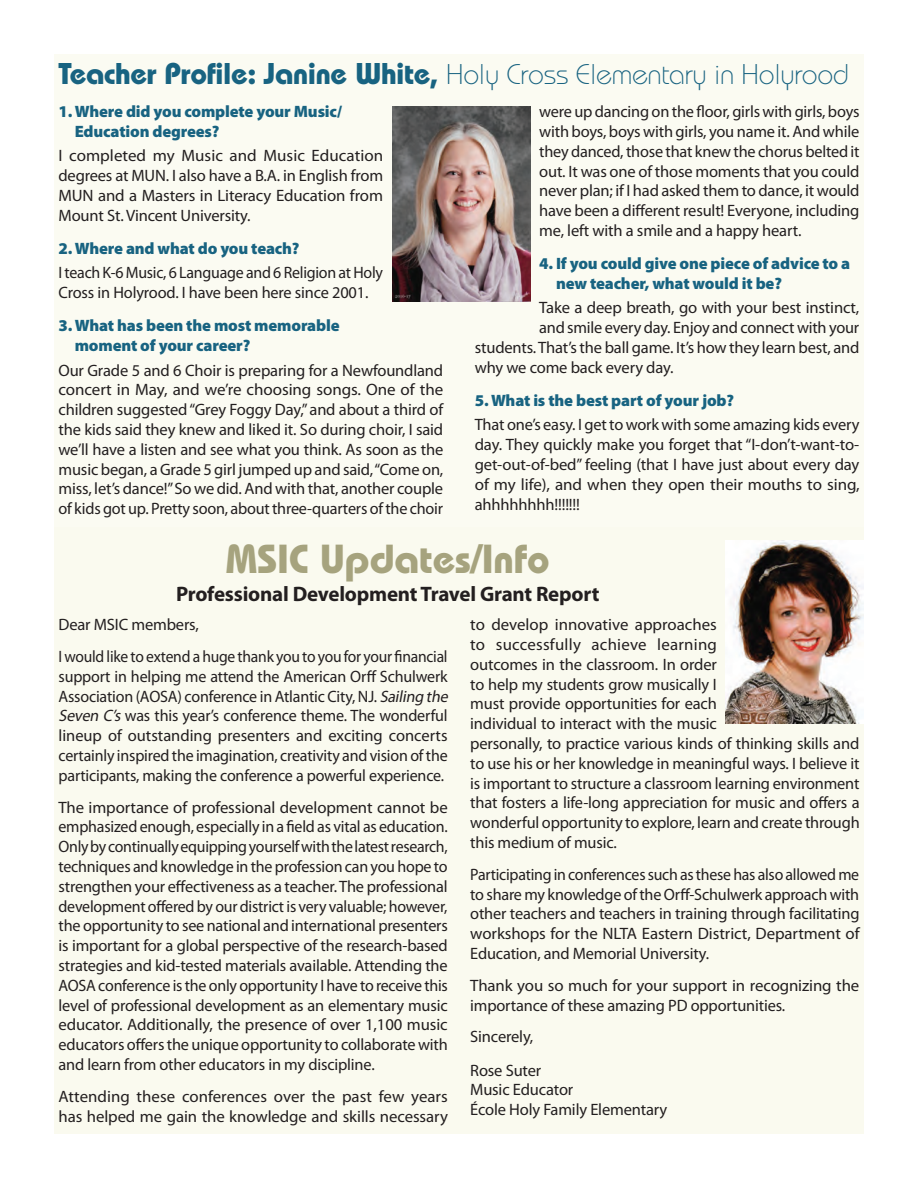
<style>
.page{position:relative;width:918px;height:1188px;background:#fff}
.page>*{position:absolute;margin:0;border:0;box-sizing:border-box;transform-origin:0 0}
.t1{font:700 40.5px "Bauhaus Std";color:#a6a37e}
.t2{font:300 28.5px "Bauhaus Std";letter-spacing:-.01em;color:#186381}
.t3{font:700 21px "Myriad Pro";letter-spacing:-.01em;color:#231f20}
.t4{font:16.5px/19.8px "Myriad Pro";letter-spacing:-.01em;color:#231f20}
.t5{font:16.5px/19.8px "Myriad Pro";letter-spacing:-.01em;color:#231f20;scale:.96 1}
.t6{font:900 16.5px/19.8px "Myriad Pro";letter-spacing:-.01em;color:#186381}
.s1{font-weight:700;font-size:30px}
.s2{font-style:italic}
</style>
<div class="page">
<div style="left:54px;top:54px;width:810px;height:1080px;background:#fafaef"></div>
<img style="left:392px;top:106px;width:138px;height:196px">
<img style="left:726px;top:540px;width:138px;height:184px">
<h2 class="t2" style="left:58px;top:57px;width:792px"><span class="s1">Teacher Profile: Janine White,</span> Holy Cross Elementary in Holyrood</h2>
<p class="t6" style="left:75px;top:102px;width:269px;text-indent:-16px">1. Where did you complete your Music/<br>Education degrees?</p>
<p class="t4" style="left:58px;top:146px;width:326px;text-align:justify">I completed my Music and Music Education degrees at MUN. I also have a B.A. in English from MUN and a Masters in Literacy Education from Mount St. Vincent University.</p>
<p class="t6" style="left:58px;top:239px;width:243px">2. Where and what do you teach?</p>
<p class="t5" style="left:58px;top:263px;width:340px">I teach K-6 Music, 6 Language and 6 Religion at Holy<br>Cross in Holyrood. I have been here since 2001.</p>
<p class="t6" style="left:75px;top:316px;width:266px;text-indent:-16px">3. What has been the most memorable moment of your career?</p>
<p class="t4" style="left:58px;top:360px;width:386px;text-align:justify">Our Grade 5 and 6 Choir is preparing for a Newfoundland concert in May, and we’re choosing songs. One of the children suggested “Grey Foggy Day,” and about a third of the kids said they knew and liked it. So during choir, I said we’ll have a listen and see what you think. As soon as the music began, a Grade 5 girl jumped up and said, “Come on, miss, let’s dance!” So we did. And with that, another couple of kids got up. Pretty soon, about three-quarters of the choir</p>
<p class="t4" style="left:539px;top:102px;width:322px;text-align:justify">were up dancing on the floor, girls with girls, boys with boys, boys with girls, you name it. And while they danced, those that knew the chorus belted it out. It was one of those moments that you could never plan; if I had asked them to dance, it would have been a different result! Everyone, including me, left with a smile and a happy heart.</p>
<p class="t6" style="left:556px;top:254px;width:296px;text-indent:-17px">4. If you could give one piece of advice to a new teacher, what would it be?</p>
<p class="t4" style="left:539px;top:298px;width:322px">Take a deep breath, go with your best instinct,</p>
<p class="t4" style="left:539px;top:318px;width:322px">and smile every day. Enjoy and connect with your</p>
<p class="t4" style="left:475px;top:338px;width:386px">students. That’s the ball game. It’s how they learn best, and</p>
<p class="t4" style="left:475px;top:358px;width:200px">why we come back every day.</p>
<p class="t6" style="left:475px;top:391px;width:261px">5. What is the best part of your job?</p>
<p class="t4" style="left:475px;top:415px;width:386px;text-align:justify">That one’s easy. I get to work with some amazing kids every day. They quickly make you forget that “I-don’t-want-to&shy;get-out-of-bed” feeling (that I have just about every day of my life), and when they open their mouths to sing, ahhhhhhhh!!!!!!!</p>
<h1 class="t1" style="left:226px;top:534px;width:326px">MSIC Updates/Info</h1>
<p class="t3" style="left:176px;top:583px;width:425px">Professional Development Travel Grant Report</p>
<p class="t4" style="left:58px;top:609px;width:391px;line-height:31.8px">Dear MSIC members,<br>I would like to extend a huge thank you to you for your financial</p>
<p class="t4" style="left:58px;top:667px;width:394px">support in helping me attend the American Orff Schulwerk Association (AOSA) conference in Atlantic City, NJ. <span class="s2">Sailing the Seven C’s</span>was this year’s conference theme. The wonderful lineup of outstanding presenters and exciting concerts certainly inspired the imagination, creativity and vision of the participants, making the conference a powerful experience.</p>
<p class="t4" style="left:58px;top:797px;width:391px;text-align:justify">The importance of professional development cannot be emphasized enough, especially in a field as vital as education.<br>Only by continually equipping yourself with the latest research, techniques and knowledge in the profession can you hope to strengthen your effectiveness as a teacher. The professional development offered by our district is very valuable; however, the opportunity to see national and international presenters is important for a global perspective of the research-based strategies and kid-tested materials available. Attending the AOSA conference is the only opportunity I have to receive this level of professional development as an elementary music educator. Additionally, the presence of over 1,100 music educators offers the unique opportunity to collaborate with and learn from other educators in my discipline.</p>
<p class="t4" style="left:58px;top:1087px;width:391px">Attending these conferences over the past few years has helped me gain the knowledge and skills necessary</p>
<p class="t4" style="left:470px;top:615px;width:391px">to develop innovative approaches<br>to successfully achieve learning<br>outcomes in the classroom. In order<br>to help my students grow musically I<br>must provide opportunities for each<br>individual to interact with the music<br>personally, to practice various kinds of thinking skills and to use his or her knowledge in meaningful ways. I believe it is important to structure a classroom learning environment that fosters a life-long appreciation for music and offers a wonderful opportunity to explore, learn and create through this medium of music.</p>
<p class="t5" style="left:470px;top:865px;width:407px;text-align:justify">Participating in conferences such as these has also allowed me to share my knowledge of the Orff-Schulwerk approach with other teachers and teachers in training through facilitating workshops for the NLTA Eastern District, Department of Education, and Memorial University.</p>
<p class="t4" style="left:470px;top:976px;width:391px">Thank you so much for your support in recognizing the importance of these amazing PD opportunities.</p>
<p class="t4" style="left:470px;top:1020px;width:73px;line-height:33.3px">Sincerely,<br>Rose Suter</p>
<p class="t4" style="left:470px;top:1080px;width:199px">Music Educator<br>École Holy Family Elementary</p>
</div>
